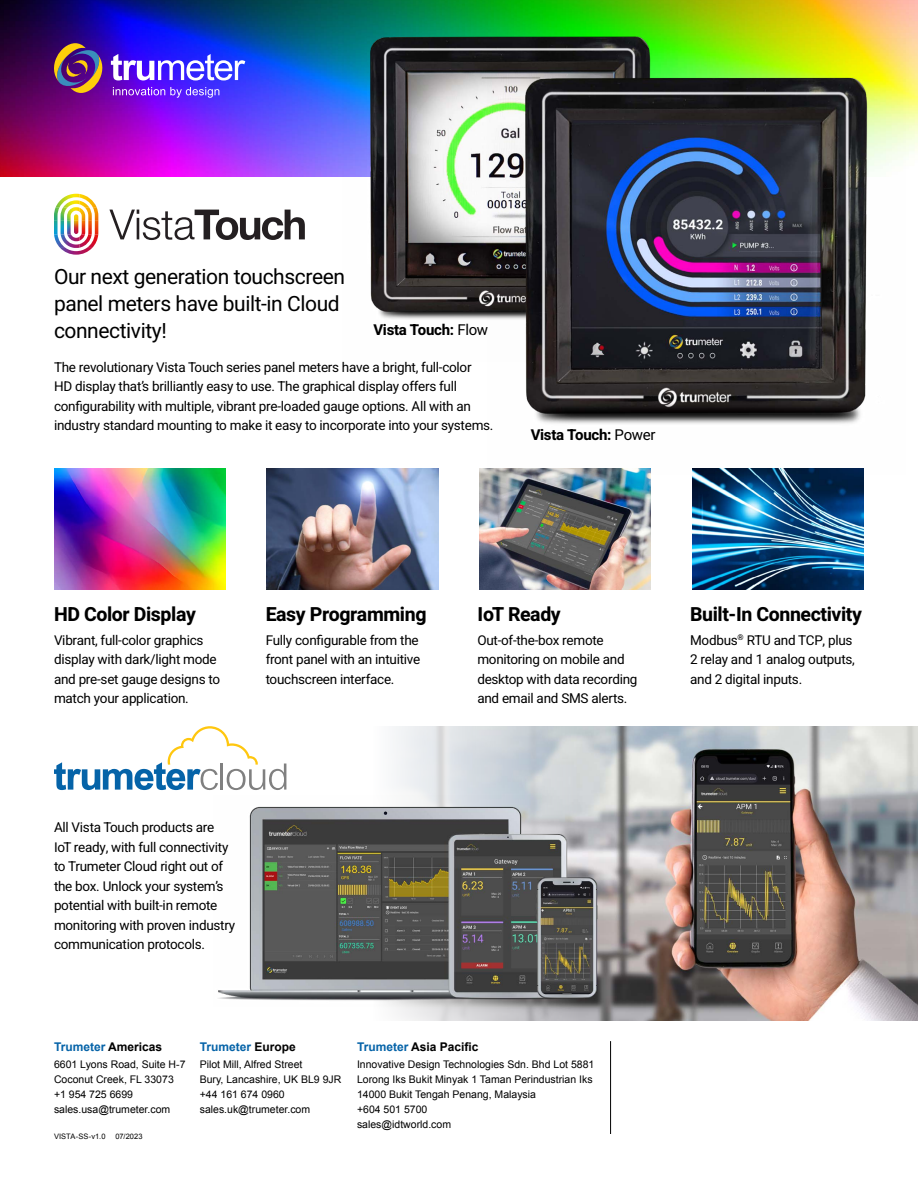
<style>
.page{position:relative;width:918px;height:1188px;background:#fff}
.page>*{position:absolute;margin:0;border:0;box-sizing:border-box;transform-origin:0 0}
.t1{font:21px/27px "Heebo";letter-spacing:-.02em;color:#000}
.t2{font:700 19.5px "Heebo";letter-spacing:-.02em;color:#000}
.t3{font:700 15px "Heebo";letter-spacing:-.02em;color:#000}
.t4{font:13.5px/19.5px "Heebo";letter-spacing:-.02em;color:#000}
.t5{font:700 12px "Arial";color:#0563a8}
.t6{font:700 12px "Arial";color:#000}
.t7{font:10.5px/15px "Arial";color:#000}
.t8{font:7.8px "Heebo";color:#000}
.t9{font:7.5px "Arial";letter-spacing:.015em;color:#000}
.s1{font-weight:400}
.s2{color:#000}
.s3{color:#0563a8}
</style>
<div class="page">
<img style="left:590px;top:726px;width:328px;height:294px">
<svg style="left:394px;top:726px;width:196px;height:295px;background:#d5d9dd"></svg>
<img style="left:0;top:0;width:918px;height:176px">
<img style="left:54px;top:43px;width:191px;height:55px">
<img style="left:342px;top:4px;width:336px;height:315px">
<img style="left:487px;top:38px;width:419px;height:435px">
<img style="left:56px;top:194px;width:41px;height:13px">
<img style="left:54px;top:207px;width:44px;height:14px">
<img style="left:54px;top:221px;width:25px;height:27px">
<img style="left:81px;top:221px;width:17px;height:13px">
<img style="left:79px;top:234px;width:19px;height:14px">
<img style="left:60px;top:248px;width:32px;height:7px">
<svg style="left:109px;top:210px;width:196px;height:30px"></svg>
<img style="left:693px;top:468px;width:171px;height:122px">
<img style="left:54px;top:468px;width:171px;height:122px">
<img style="left:267px;top:468px;width:171px;height:122px">
<svg style="left:54px;top:726px;width:232px;height:64px"></svg>
<hr style="left:610px;top:1041px;width:1px;height:93px;background:#000">
<img style="left:218px;top:796px;width:385px;height:211px">
<img style="left:480px;top:468px;width:171px;height:122px">
<h1 class="t1" style="left:54px;top:263px;width:293px">Our next generation touchscreen panel meters have built i n- Cloud connectivity!</h1>
<p class="t3" style="left:373px;top:319px;width:116px">Vista Touch: <span class="s1">Flow</span></p>
<p class="t4" style="left:54px;top:357px;width:441px">The revolutionary Vista Touch series panel meters have a bright, full-color<br>HD display thats’ brilliantly easy to use. The graphical display offers full configurability with multiple, vibrant pre-loaded gauge options. All with an industry standard mounting to make it easy to incorporate into your systems.</p>
<p class="t3" style="left:531px;top:425px;width:126px">Vista Touch: <span class="s1">Power</span></p>
<h2 class="t2" style="left:54px;top:600px;width:143px">HD Color Display</h2>
<p class="t4" style="left:54px;top:630px;width:168px">Vibrant, full-color graphics display with dark/light mode and pre-set gauge designs to match your application.</p>
<h2 class="t2" style="left:266px;top:600px;width:162px">Easy Programming</h2>
<p class="t4" style="left:266px;top:630px;width:156px;text-align:justify">Fully configurable from the front panel with an intuitive touchscreen interface.</p>
<p class="t4" style="left:54px;top:818px;width:183px">All Vista Touch products are<br>IoT ready, with full connectivity to Trumeter Cloud right out of the box. Unlock your systems’ potential with built i n- remote monitoring with proven industry communication protocols.</p>
<h2 class="t2" style="left:477px;top:600px;width:85px">IoT Ready</h2>
<p class="t4" style="left:477px;top:630px;width:162px">Out-of-the-box remote monitoring on mobile and desktop with data recording and email and SMS alerts.</p>
<p class="t5" style="left:54px;top:1039px;width:110px">Trumeter <span class="s2">Americas</span></p>
<p class="t7" style="left:54px;top:1057px;width:133px">6601 Lyons Road, Suite H-7<br>Coconut Creek, FL 33073 +1 954 725 6699 sales.usa@trumeter.com</p>
<p class="t9" style="left:54px;top:1132px;width:53px">VISTA-SS v- 1.0</p>
<p class="t9" style="left:116px;top:1132px;width:29px">07/2023</p>
<p class="t5" style="left:200px;top:1039px;width:98px">Trumeter <span class="s2">Europe</span></p>
<p class="t7" style="left:200px;top:1057px;width:143px">Pilot Mill, Alfred Street<br>Bury, Lancashire, UK BL 99 JR +44 161 674 0960 sales.uk@trumeter.com</p>
<p class="t6" style="left:357px;top:1039px;width:123px"><span class="s3">Trumeter</span> Asia Pacific</p>
<p class="t7" style="left:357px;top:1057px;width:239px">Innovative Design Technologies Sdn. Bhd Lot 5881<br>Lorong Iks Bukit Minyak 1 Taman Perindustrian Iks 14000 Bukit Tengah Penang, Malaysia<br>+604 501 5700<br>sales@idtworld.com</p>
<h2 class="t2" style="left:690px;top:600px;width:173px">Built-In Connectivity</h2>
<p class="t4" style="left:747px;top:630px;width:107px">RTU and TCP, plus</p>
<p class="t8" style="left:738px;top:632px;width:8px">®</p>
<p class="t4" style="left:690px;top:630px;width:166px">Modbus<br>2 relay and 1 analog outputs, and 2 digital inputs.</p>
</div>
